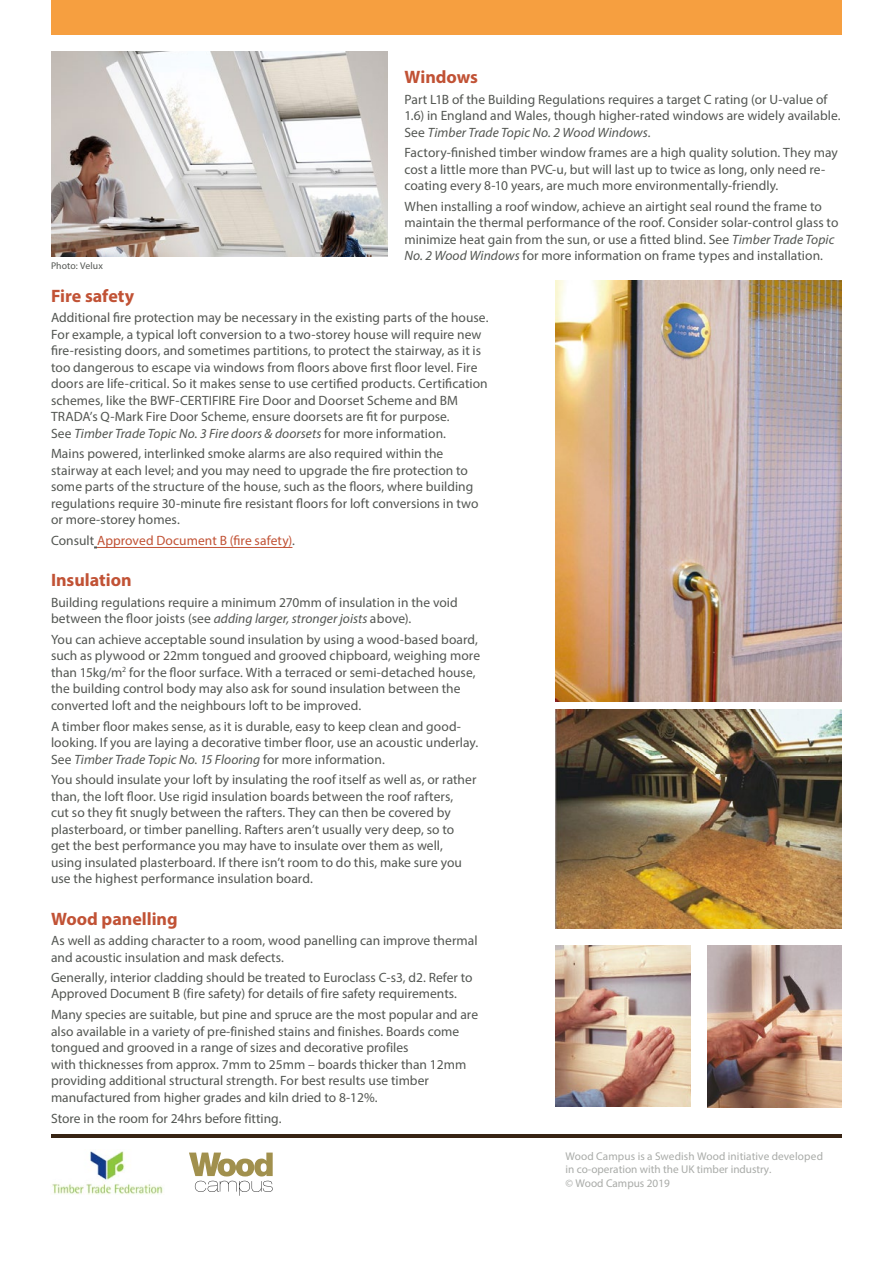
<style>
.page{position:relative;width:893px;height:1263px;background:#fff}
.page>*{position:absolute;margin:0;border:0;box-sizing:border-box;transform-origin:0 0}
.t1{font:700 18px "Myriad Pro";color:#c15235}
.t2{font:13.5px/16.5px "Myriad Pro";color:#535652}
.t3{font:13.5px "Myriad Pro";letter-spacing:.005em;color:#c15235}
.t4{font:11.25px/13.5px "Myriad Pro";color:#a9aba8}
.t5{font:9.75px "Myriad Pro";letter-spacing:.01em;color:#535652}
.s1{font-style:italic}
.s2{color:#535652}
</style>
<div class="page">
<hr style="left:97px;top:547px;width:195px;height:1px;background:#c15235">
<div style="left:51px;top:0;width:791px;height:34px;background:#f69f40"></div>
<hr style="left:51px;top:1135px;width:791px;height:3px;background:#372414">
<img style="left:51px;top:51px;width:336px;height:205px">
<img style="left:556px;top:710px;width:286px;height:219px">
<img style="left:556px;top:281px;width:286px;height:421px">
<img style="left:556px;top:945px;width:134px;height:162px">
<img style="left:707px;top:945px;width:135px;height:162px">
<svg style="left:189px;top:1152px;width:84px;height:44px"></svg>
<img style="left:52px;top:1151px;width:111px;height:43px">
<p class="t5" style="left:51px;top:259px;width:53px">Photo: Velux</p>
<h1 class="t1" style="left:404px;top:65px;width:75px">Windows</h1>
<p class="t2" style="left:404px;top:91px;width:438px">Part L1B of the Building Regulations requires a target C rating (or U-value of<br>1.6) in England and Wales, though higher-rated windows are widely available.<br>See <span class="s1">Timber Trade Topic No. 2 Wood Windows.</span></p>
<p class="t2" style="left:404px;top:144px;width:435px">Factory-finished timber window frames are a high quality solution. They may cost a little more than PVC-u, but will last up to twice as long, only need re&shy;coating every 8-10 years, are much more environmentally-friendly.</p>
<p class="t2" style="left:404px;top:198px;width:435px">When installing a roof window, achieve an airtight seal round the frame to maintain the thermal performance of the roof. Consider solar-control glass to minimize heat gain from the sun, or use a fitted blind. See <span class="s1">Timber Trade Topic No. 2 Wood Windows</span> for more information on frame types and installation.</p>
<h1 class="t1" style="left:51px;top:284px;width:85px">Fire safety</h1>
<p class="t2" style="left:51px;top:309px;width:439px">Additional fire protection may be necessary in the existing parts of the house.<br>For example, a typical loft conversion to a two-storey house will require new fire-resisting doors, and sometimes partitions, to protect the stairway, as it is too dangerous to escape via windows from floors above first floor level. Fire doors are life-critical. So it makes sense to use certified products. Certification schemes, like the BWF-CERTIFIRE Fire Door and Doorset Scheme and BM TRADA’s Q-Mark Fire Door Scheme, ensure doorsets are fit for purpose.<br>See <span class="s1">Timber Trade Topic No. 3 Fire doors &amp; doorsets</span> for more information.</p>
<p class="t2" style="left:51px;top:445px;width:429px">Mains powered, interlinked smoke alarms are also required within the stairway at each level; and you may need to upgrade the fire protection to some parts of the structure of the house, such as the floors, where building regulations require 30-minute fire resistant floors for loft conversions in two or more-storey homes.</p>
<p class="t3" style="left:51px;top:532px;width:245px"><span class="s2">Consult</span> Approved Document B (fire safety)<span class="s2">.</span></p>
<h1 class="t1" style="left:51px;top:568px;width:82px">Insulation</h1>
<p class="t2" style="left:51px;top:594px;width:408px">Building regulations require a minimum 270mm of insulation in the void between the floor joists (see <span class="s1">adding larger, stronger joists</span> above).</p>
<p class="t2" style="left:51px;top:631px;width:431px">You can achieve acceptable sound insulation by using a wood-based board, such as plywood or 22mm tongued and grooved chipboard, weighing more than 15kg/m<sup>2</sup> for the floor surface. With a terraced or semi-detached house, the building control body may also ask for sound insulation between the converted loft and the neighbours loft to be improved.</p>
<p class="t2" style="left:51px;top:718px;width:429px">A timber floor makes sense, as it is durable, easy to keep clean and good&shy;looking. If you are laying a decorative timber floor, use an acoustic underlay.<br>See <span class="s1">Timber Trade Topic No. 15 Flooring</span> for more information.</p>
<p class="t2" style="left:51px;top:771px;width:427px">You should insulate your loft by insulating the roof itself as well as, or rather than, the loft floor. Use rigid insulation boards between the roof rafters,<br>cut so they fit snugly between the rafters. They can then be covered by plasterboard, or timber panelling. Rafters aren’t usually very deep, so to get the best performance you may have to insulate over them as well, using insulated plasterboard. If there isn’t room to do this, make sure you use the highest performance insulation board.</p>
<h1 class="t1" style="left:51px;top:907px;width:128px">Wood panelling</h1>
<p class="t2" style="left:51px;top:932px;width:428px">As well as adding character to a room, wood panelling can improve thermal and acoustic insulation and mask defects.</p>
<p class="t2" style="left:51px;top:969px;width:423px">Generally, interior cladding should be treated to Euroclass C-s3, d2. Refer to<br>Approved Document B (fire safety) for details of fire safety requirements.</p>
<p class="t2" style="left:51px;top:1006px;width:429px">Many species are suitable, but pine and spruce are the most popular and are also available in a variety of pre-finished stains and finishes. Boards come tongued and grooved in a range of sizes and decorative profiles<br>with thicknesses from approx. 7mm to 25mm – boards thicker than 12mm providing additional structural strength. For best results use timber manufactured from higher grades and kiln dried to 8-12%.</p>
<p class="t2" style="left:51px;top:1109px;width:232px">Store in the room for 24hrs before fitting.</p>
<p class="t4" style="left:565px;top:1149px;width:259px">Wood Campus is a Swedish Wood initiative developed in co-operation with the UK timber industry.<br>© Wood Campus 2019</p>
</div>
